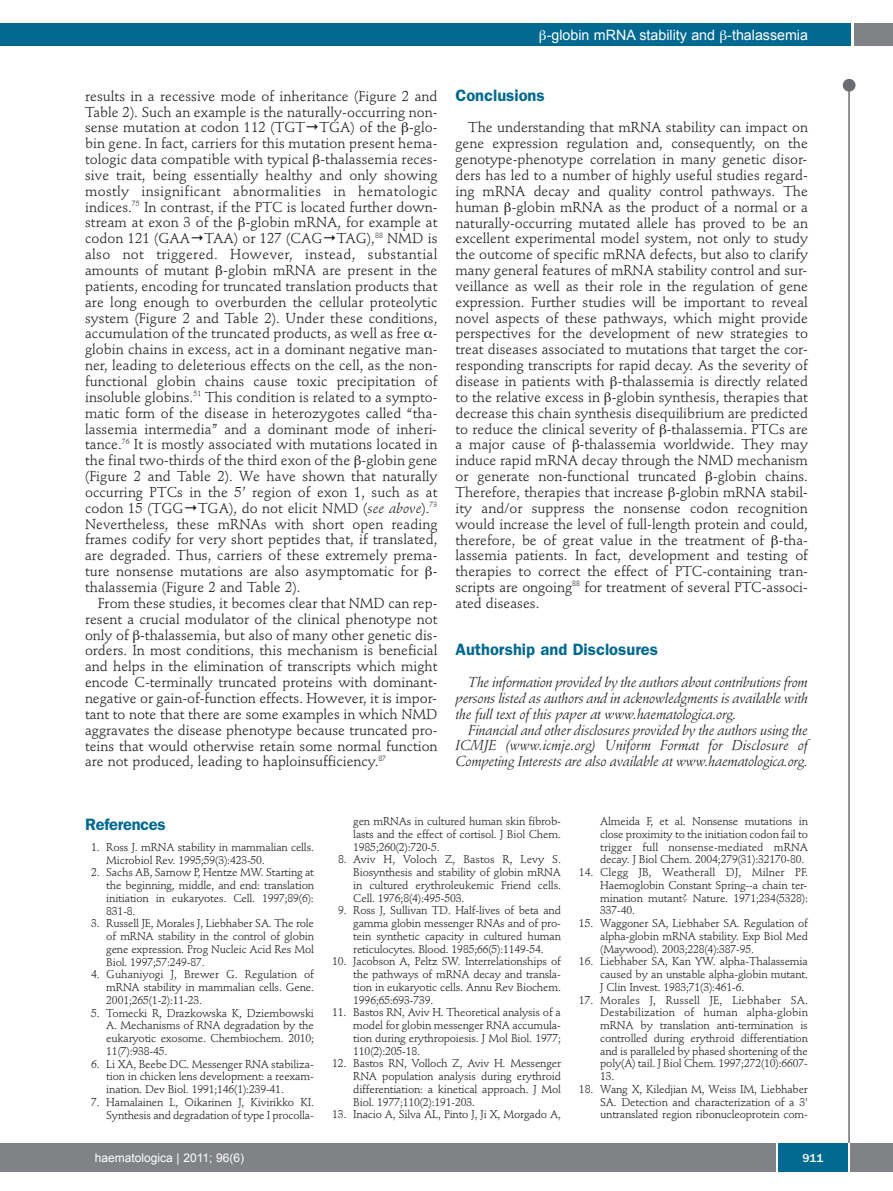
<style>
.page{position:relative;width:893px;height:1191px;background:#fff}
.page>*{position:absolute;margin:0;border:0;box-sizing:border-box;transform-origin:0 0}
.t1{font:600 16.5px "Franklin Gothic";color:#006991}
.t2{font:14.25px/15.9px "Stempel Schneidler";color:#231f20;text-align:justify}
.t3{font:italic 14.25px/15.9px "Stempel Schneidler";letter-spacing:-.015em;color:#231f20;text-align:justify}
.t4{font:14.25px "Arial";color:#fff}
.t5{font:12px "Arial";color:#fff}
.t6{font:500 12px "Franklin Gothic";color:#fff}
.t7{font:11.25px/12.8px "Stempel Schneidler";letter-spacing:-.015em;color:#231f20;text-align:justify}
.s1{font-family:"Lucida Grande"}
.s2{font-style:italic}
</style>
<div class="page">
<div style="left:843px;top:79px;width:12px;height:13px;background:#6c6d70;border-radius:50%"></div>
<hr style="left:848px;top:81px;width:2px;height:1062px;background:#6c6d70">
<div style="left:854px;top:23px;width:39px;height:22px;background:#808285"></div>
<div style="left:1px;top:23px;width:849px;height:22px;background:#006991"></div>
<div style="left:0;top:1143px;width:893px;height:28px;background:#808285"></div>
<div style="left:778px;top:1143px;width:70px;height:28px;background:#006991"></div>
<hr style="left:776px;top:1143px;width:2px;height:28px;background:#fff">
<hr style="left:848px;top:1143px;width:2px;height:28px;background:#fff">
<hr style="left:0;top:23px;width:2px;height:22px;background:#006991">
<p class="t4" style="left:547px;top:27px;width:263px">-globin mRNA stability and -thalassemia</p>
<p class="t2" style="left:85px;top:89px;width:354px">results in a recessive mode of inheritance (Figure 2 and Table 2). Such an example is the naturally-occurring non&shy;sense mutation at codon 112 (TGT<span class="s1">→</span>TGA) of the -glo&shy;bin gene. In fact, carriers for this mutation present hema&shy;tologic data compatible with typical -thalassemia reces&shy;sive trait, being essentially healthy and only showing mostly insignificant abnormalities in hematologic indices.<sup>75</sup> In contrast, if the PTC is located further down&shy;stream at exon 3 of the -globin mRNA, for example at codon 121 (GAA<span class="s1">→</span>TAA) or 127 (CAG<span class="s1">→</span>TAG),<sup>88</sup> NMD is also not triggered. However, instead, substantial amounts of mutant -globin mRNA are present in the patients, encoding for truncated translation products that are long enough to overburden the cellular proteolytic system (Figure 2 and Table 2). Under these conditions, accumulation of the truncated products, as well as free - globin chains in excess, act in a dominant negative man&shy;ner, leading to deleterious effects on the cell, as the non&shy;functional globin chains cause toxic precipitation of insoluble globins.<sup>51</sup> This condition is related to a sympto&shy;matic form of the disease in heterozygotes called “tha&shy;lassemia intermedia” and a dominant mode of inheri&shy;tance.<sup>76</sup> It is mostly associated with mutations located in the final two-thirds of the third exon of the -globin gene (Figure 2 and Table 2). We have shown that naturally occurring PTCs in the 5’ region of exon 1, such as at codon 15 (TGG<span class="s1">→</span>TGA), do not elicit NMD (<span class="s2">see above</span>).<sup>73<br></sup>Nevertheless, these mRNAs with short open reading frames codify for very short peptides that, if translated, are degraded. Thus, carriers of these extremely prema&shy;ture nonsense mutations are also asymptomatic for - thalassemia (Figure 2 and Table 2).</p>
<p class="t2" style="left:85px;top:596px;width:354px;text-indent:13px">From these studies, it becomes clear that NMD can rep&shy;resent a crucial modulator of the clinical phenotype not only of -thalassemia, but also of many other genetic dis&shy;orders. In most conditions, this mechanism is beneficial and helps in the elimination of transcripts which might encode C-terminally truncated proteins with dominant&shy;negative or gain-of-function effects. However, it is impor&shy;tant to note that there are some examples in which NMD aggravates the disease phenotype because truncated pro&shy;teins that would otherwise retain some normal function are not produced, leading to haploinsufficiency.<sup>87</sup></p>
<p class="t1" style="left:455px;top:89px;width:91px">Conclusions</p>
<p class="t2" style="left:455px;top:121px;width:354px;text-indent:13px">The understanding that mRNA stability can impact on gene expression regulation and, consequently, on the genotype-phenotype correlation in many genetic disor&shy;ders has led to a number of highly useful studies regard&shy;ing mRNA decay and quality control pathways. The human -globin mRNA as the product of a normal or a naturally-occurring mutated allele has proved to be an excellent experimental model system, not only to study the outcome of specific mRNA defects, but also to clarify many general features of mRNA stability control and sur&shy;veillance as well as their role in the regulation of gene expression. Further studies will be important to reveal novel aspects of these pathways, which might provide perspectives for the development of new strategies to treat diseases associated to mutations that target the cor&shy;responding transcripts for rapid decay. As the severity of disease in patients with -thalassemia is directly related to the relative excess in -globin synthesis, therapies that decrease this chain synthesis disequilibrium are predicted to reduce the clinical severity of -thalassemia. PTCs are a major cause of -thalassemia worldwide. They may induce rapid mRNA decay through the NMD mechanism or generate non-functional truncated -globin chains.<br>Therefore, therapies that increase -globin mRNA stabil&shy;ity and/or suppress the nonsense codon recognition would increase the level of full-length protein and could, therefore, be of great value in the treatment of -tha&shy;lassemia patients. In fact, development and testing of therapies to correct the effect of PTC-containing tran&shy;scripts are ongoing<sup>88</sup> for treatment of several PTC-associ&shy;ated diseases.</p>
<p class="t1" style="left:455px;top:644px;width:204px">Authorship and Disclosures</p>
<p class="t3" style="left:455px;top:675px;width:354px;text-indent:13px">The information provided by the authors about contributions from persons listed as authors and in acknowledgments is available with the full text of this paper at www.haematologica.org.</p>
<p class="t3" style="left:455px;top:723px;width:354px;text-indent:13px">Financial and other disclosures provided by the authors using the ICMJE (www.icmje.org) Uniform Format for Disclosure of Competing Interests are also available at www.haematologica.org.</p>
<p class="t1" style="left:85px;top:818px;width:82px">References</p>
<p class="t7" style="left:106px;top:842px;width:209px;text-indent:-15px">1. Ross J. mRNA stability in mammalian cells.<br>Microbiol Rev. 1995;59(3):423-50.</p>
<p class="t7" style="left:106px;top:867px;width:209px;text-indent:-15px">2. Sachs AB, Sarnow P, Hentze MW. Starting at the beginning, middle, and end: translation initiation in eukaryotes. Cell. 1997;89(6):<br>831-8.</p>
<p class="t7" style="left:106px;top:918px;width:209px;text-indent:-15px">3. Russell JE, Morales J, Liebhaber SA. The role of mRNA stability in the control of globin gene expression. Prog Nucleic Acid Res Mol Biol. 1997;57:249-87.</p>
<p class="t7" style="left:106px;top:969px;width:209px;text-indent:-15px">4. Guhaniyogi J, Brewer G. Regulation of mRNA stability in mammalian cells. Gene.<br>2001;265(1-2):11-23.</p>
<p class="t7" style="left:106px;top:1007px;width:209px;text-indent:-15px">5. Tomecki R, Drazkowska K, Dziembowski A. Mechanisms of RNA degradation by the eukaryotic exosome. Chembiochem. 2010; 11(7):938-45.</p>
<p class="t7" style="left:106px;top:1058px;width:209px;text-indent:-15px">6. Li XA, Beebe DC. Messenger RNA stabiliza&shy;tion in chicken lens development: a reexam&shy;ination. Dev Biol. 1991;146(1):239-41.</p>
<p class="t7" style="left:91px;top:1096px;width:224px;text-align:right">7. Hamalainen L, Oikarinen J, Kivirikko KI.<br>Synthesis and degradation of type I procolla-</p>
<p class="t7" style="left:353px;top:816px;width:209px">gen mRNAs in cultured human skin fibrob&shy;lasts and the effect of cortisol. J Biol Chem.<br>1985;260(2):720-5.</p>
<p class="t7" style="left:353px;top:854px;width:209px;text-indent:-15px">8. Aviv H, Voloch Z, Bastos R, Levy S.<br>Biosynthesis and stability of globin mRNA in cultured erythroleukemic Friend cells.<br>Cell. 1976;8(4):495-503.</p>
<p class="t7" style="left:353px;top:905px;width:209px;text-indent:-15px">9. Ross J, Sullivan TD. Half-lives of beta and gamma globin messenger RNAs and of pro&shy;tein synthetic capacity in cultured human reticulocytes. Blood. 1985;66(5):1149-54.</p>
<p class="t7" style="left:353px;top:956px;width:209px;text-indent:-21px">10. Jacobson A, Peltz SW. Interrelationships of the pathways of mRNA decay and transla&shy;tion in eukaryotic cells. Annu Rev Biochem.<br>1996;65:693-739.</p>
<p class="t7" style="left:353px;top:1007px;width:209px;text-indent:-21px">11. Bastos RN, Aviv H. Theoretical analysis of a model for globin messenger RNA accumula&shy;tion during erythropoiesis. J Mol Biol. 1977; 110(2):205-18.</p>
<p class="t7" style="left:353px;top:1058px;width:209px;text-indent:-21px">12. Bastos RN, Volloch Z, Aviv H. Messenger RNA population analysis during erythroid differentiation: a kinetical approach. J Mol Biol. 1977;110(2):191-203.</p>
<p class="t7" style="left:332px;top:1109px;width:230px">13. Inacio A, Silva AL, Pinto J, Ji X, Morgado A,</p>
<p class="t7" style="left:600px;top:816px;width:209px">Almeida F, et al. Nonsense mutations in close proximity to the initiation codon fail to trigger full nonsense-mediated mRNA decay. J Biol Chem. 2004;279(31):32170-80.</p>
<p class="t7" style="left:600px;top:867px;width:209px;text-indent:-21px">14. Clegg JB, Weatherall DJ, Milner PF.<br>Haemoglobin Constant Spring--a chain ter&shy;mination mutant? Nature. 1971;234(5328):<br>337-40.</p>
<p class="t7" style="left:600px;top:918px;width:209px;text-indent:-21px">15. Waggoner SA, Liebhaber SA. Regulation of alpha-globin mRNA stability. Exp Biol Med (Maywood). 2003;228(4):387-95.</p>
<p class="t7" style="left:600px;top:956px;width:209px;text-indent:-21px">16. Liebhaber SA, Kan YW. alpha-Thalassemia caused by an unstable alpha-globin mutant.<br>J Clin Invest. 1983;71(3):461-6.</p>
<p class="t7" style="left:600px;top:994px;width:209px;text-indent:-21px">17. Morales J, Russell JE, Liebhaber SA.<br>Destabilization of human alpha-globin mRNA by translation anti-termination is controlled during erythroid differentiation and is paralleled by phased shortening of the poly(A) tail. J Biol Chem. 1997;272(10):6607- 13.</p>
<p class="t7" style="left:600px;top:1083px;width:209px;text-indent:-21px">18. Wang X, Kiledjian M, Weiss IM, Liebhaber SA. Detection and characterization of a 3' untranslated region ribonucleoprotein com-</p>
<p class="t5" style="left:95px;top:1151px;width:151px">haematologica | 2011; 96(6)</p>
<p class="t6" style="left:802px;top:1154px;width:23px">911</p>
</div>
